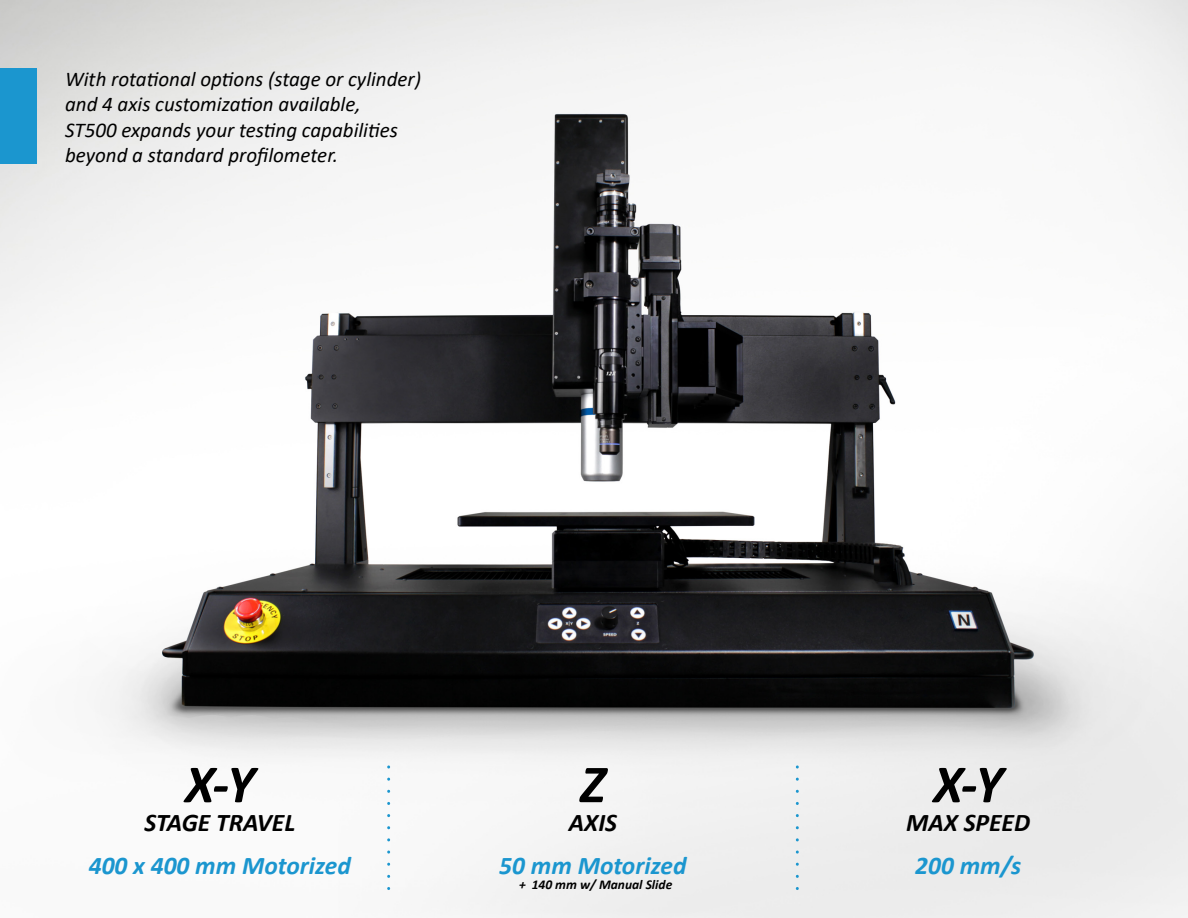
<style>
.page{position:relative;width:1188px;height:918px;background:#fff}
.page>*{position:absolute;margin:0;border:0;box-sizing:border-box;transform-origin:0 0}
.t1{font:italic 700 54px "Calibri";color:#000}
.t2{font:italic 700 25.5px "Calibri";color:#1b96cf}
.t3{font:italic 700 25.5px "Calibri";color:#000}
.t4{font:italic 21px/25.5px "Calibri";color:#000}
.t5{font:italic 700 13.5px "Calibri";color:#000}
</style>
<div class="page">
<img style="left:0;top:0;width:1188px;height:918px">
<div style="left:0;top:68px;width:36px;height:96px;background:#1b96cf"></div>
<svg style="left:387px;top:767px;width:3px;height:124px"></svg>
<svg style="left:796px;top:767px;width:3px;height:124px"></svg>
<p class="t4" style="left:65px;top:65px;width:358px">With rotational options (stage or cylinder) and 4 axis customization available,<br>ST500 expands your testing capabilities beyond a standard profilometer.</p>
<h1 class="t1" style="left:185px;top:746px;width:71px">X-Y</h1>
<p class="t3" style="left:144px;top:804px;width:152px">STAGE TRAVEL</p>
<p class="t2" style="left:89px;top:848px;width:264px">400 x 400 mm Motorized</p>
<h1 class="t1" style="left:580px;top:746px;width:27px">Z</h1>
<p class="t3" style="left:569px;top:804px;width:50px">AXIS</p>
<p class="t2" style="left:499px;top:848px;width:189px">50 mm Motorized</p>
<p class="t5" style="left:519px;top:875px;width:155px">+ 140 mm w/ Manual Slide</p>
<h1 class="t1" style="left:933px;top:746px;width:71px">X-Y</h1>
<p class="t3" style="left:906px;top:804px;width:125px">MAX SPEED</p>
<p class="t2" style="left:915px;top:848px;width:108px">200 mm/s</p>
</div>
